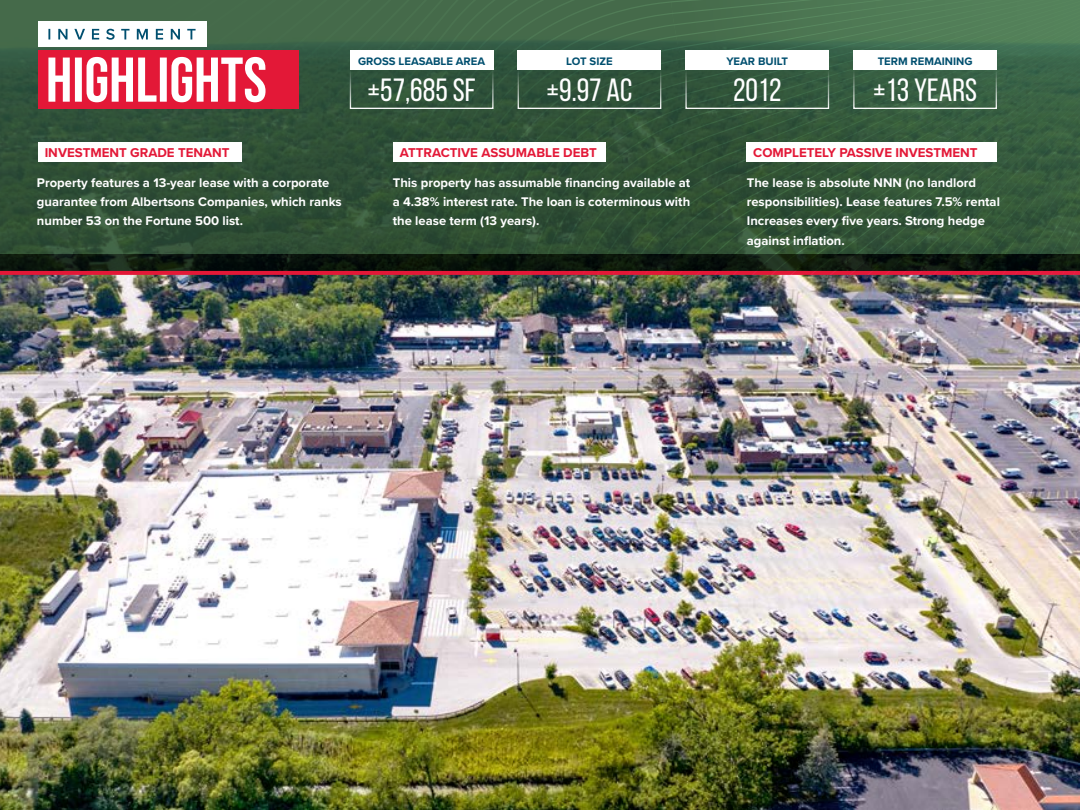
<style>
.page{position:relative;width:1080px;height:810px;background:#fff}
.page>*{position:absolute;margin:0;border:0;box-sizing:border-box;transform-origin:0 0}
.t1{font:32.12px "Bebas Neue";color:#fff}
.t2{font:700 13.25px "Proxima Nova";color:#e31837}
.t3{font:700 13px/19.4px "Proxima Nova";color:#fff}
.t4{font:700 11.25px "Proxima Nova";color:#004f6f}
</style>
<div class="page">
<img style="left:0;top:275px;width:1080px;height:535px">
<svg style="left:0;top:0;width:1080px;height:275px;background:#435740"></svg>
<div style="left:38px;top:142px;width:203px;height:20px;background:#fff"></div>
<div style="left:393px;top:142px;width:213px;height:20px;background:#fff"></div>
<div style="left:747px;top:142px;width:250px;height:20px;background:#fff"></div>
<div style="left:350px;top:50px;width:144px;height:20px;background:#fff"></div>
<div style="left:518px;top:50px;width:143px;height:20px;background:#fff"></div>
<div style="left:685px;top:50px;width:144px;height:20px;background:#fff"></div>
<div style="left:853px;top:50px;width:144px;height:20px;background:#fff"></div>
<p class="t4" style="left:358px;top:53px;width:129px">GROSS LEASABLE AREA</p>
<p class="t4" style="left:566px;top:53px;width:48px">LOT SIZE</p>
<p class="t4" style="left:726px;top:53px;width:63px">YEAR BUILT</p>
<p class="t4" style="left:878px;top:53px;width:96px">TERM REMAINING</p>
<h1 class="t1" style="left:368px;top:72px;width:110px">±57,685 SF</h1>
<h1 class="t1" style="left:547px;top:72px;width:87px">±9.97 AC</h1>
<h1 class="t1" style="left:733px;top:72px;width:50px">2012</h1>
<h1 class="t1" style="left:873px;top:72px;width:105px">±13 YEARS</h1>
<p class="t2" style="left:45px;top:143px;width:187px">INVESTMENT GRADE TENANT</p>
<p class="t2" style="left:400px;top:143px;width:198px">ATTRACTIVE ASSUMABLE DEBT</p>
<p class="t2" style="left:753px;top:143px;width:226px">COMPLETELY PASSIVE INVESTMENT</p>
<p class="t3" style="left:37px;top:172px;width:306px">Property features a 13-year lease with a corporate guarantee from Albertsons Companies, which ranks number 53 on the Fortune 500 list.</p>
<p class="t3" style="left:393px;top:172px;width:299px;text-align:justify">This property has assumable financing available at a 4.38% interest rate. The loan is coterminous with the lease term (13 years).</p>
<p class="t3" style="left:747px;top:172px;width:255px">The lease is absolute NNN (no landlord responsibilities). Lease features 7.5% rental Increases every five years. Strong hedge against inflation.</p>
</div>
